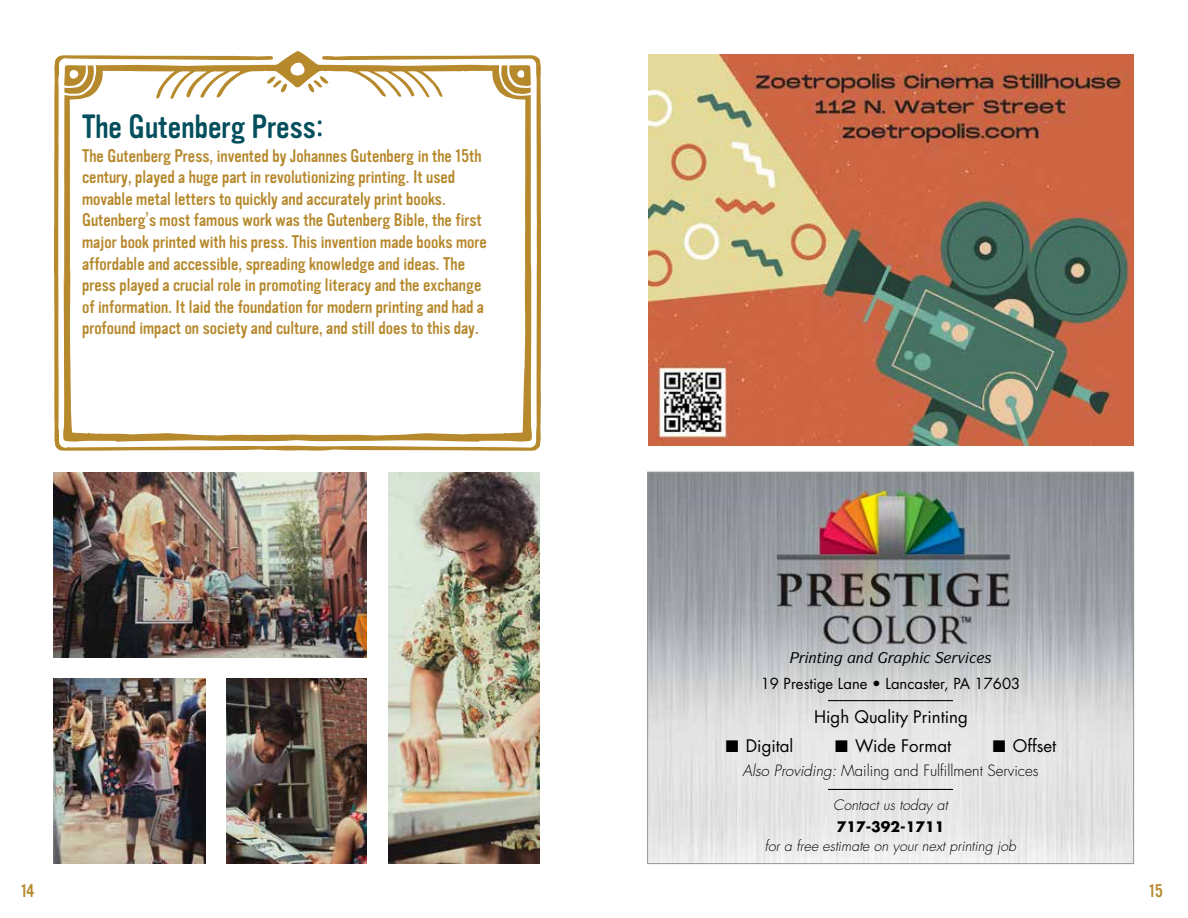
<style>
.page{position:relative;width:1188px;height:918px;background:#fff}
.page>*{position:absolute;margin:0;border:0;box-sizing:border-box;transform-origin:0 0}
.t1{font:33px "Vinyl OT";color:#044f5d}
.t2{font:18px/21.6px "Vinyl OT";color:#b7892d}
.t3{font:16.8px "Futura";color:#000}
.t4{font:300 15.15px "Futura";color:#000}
.t5{font:14.85px "Futura";color:#000}
.t6{font:italic 500 14.85px "Itc Symbol";color:#000}
.t7{font:italic 300 14.1px "Futura";color:#000}
.t8{font:700 14.1px "Futura";color:#000}
.s1{font-style:italic}
</style>
<div class="page">
<img style="left:54px;top:472px;width:313px;height:186px">
<img style="left:227px;top:679px;width:140px;height:185px">
<img style="left:388px;top:472px;width:152px;height:392px">
<img style="left:54px;top:679px;width:151px;height:185px">
<img style="left:649px;top:474px;width:483px;height:388px">
<hr style="left:828px;top:789px;width:125px;height:1px;background:#000">
<hr style="left:828px;top:700px;width:125px;height:1px;background:#000">
<svg style="left:54px;top:55px;width:487px;height:396px"></svg>
<svg style="left:501px;top:65px;width:30px;height:29px"></svg>
<svg style="left:64px;top:65px;width:30px;height:29px"></svg>
<svg style="left:308px;top:76px;width:21px;height:17px"></svg>
<svg style="left:267px;top:76px;width:20px;height:16px"></svg>
<img style="left:648px;top:54px;width:486px;height:391px">
<svg style="left:790px;top:653px;width:19px;height:10px"></svg>
<svg style="left:822px;top:653px;width:4px;height:10px"></svg>
<svg style="left:834px;top:655px;width:22px;height:12px"></svg>
<svg style="left:865px;top:652px;width:126px;height:14px;background:#c0c4c7"></svg>
<h1 class="t1" style="left:82px;top:108px;width:243px">The Gutenberg Press:</h1>
<p class="t2" style="left:82px;top:145px;width:406px">The Gutenberg Press, invented by Johannes Gutenberg in the 15th century, played a huge part in revolutionizing printing. It used movable metal letters to quickly and accurately print books.<br>Gutenberg’s most famous work was the Gutenberg Bible, the first major book printed with his press. This invention made books more affordable and accessible, spreading knowledge and ideas. The press played a crucial role in promoting literacy and the exchange of information. It laid the foundation for modern printing and had a profound impact on society and culture, and still does to this day.</p>
<p class="t6" style="left:809px;top:649px;width:27px">■▼■</p>
<p class="t6" style="left:856px;top:649px;width:10px">■</p>
<p class="t5" style="left:761px;top:674px;width:261px">19 Prestige Lane • Lancaster, PA 17603</p>
<p class="t3" style="left:814px;top:706px;width:155px">High Quality Printing</p>
<p class="t3" style="left:726px;top:736px;width:69px">■ Digital</p>
<p class="t3" style="left:835px;top:736px;width:118px">■ Wide Format</p>
<p class="t3" style="left:993px;top:736px;width:65px">■ Offset</p>
<p class="t4" style="left:742px;top:762px;width:298px"><span class="s1">Also Providing:</span> Mailing and Fulfillment Services</p>
<p class="t7" style="left:833px;top:797px;width:116px">Contact us today at</p>
<p class="t7" style="left:765px;top:837px;width:253px">for a free estimate on your next printing job</p>
<p class="t8" style="left:837px;top:817px;width:109px">717-392-1711</p>
<p class="t2" style="left:21px;top:880px;width:15px">14</p>
<p class="t2" style="left:1149px;top:880px;width:15px">15</p>
</div>
